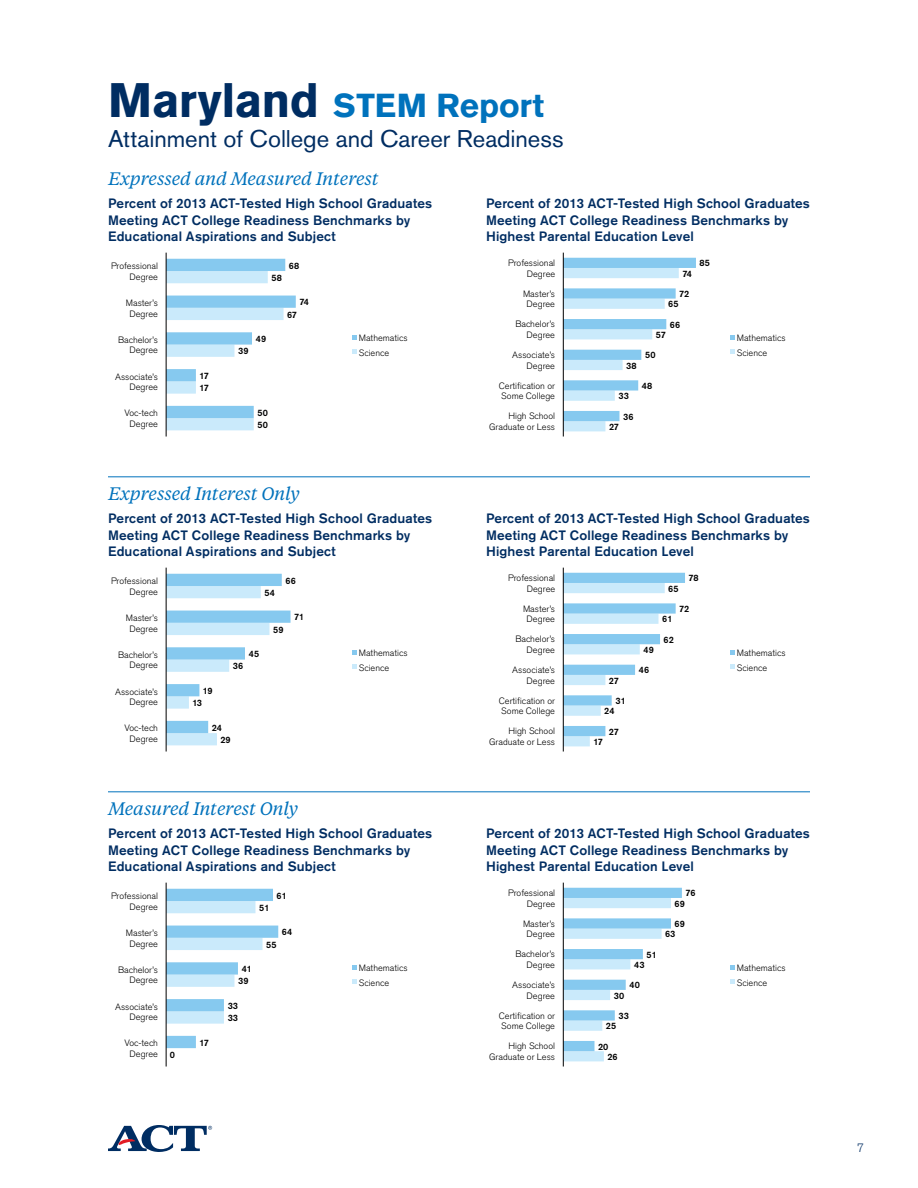
<style>
.page{position:relative;width:918px;height:1188px;background:#fff}
.page>*{position:absolute;margin:0;border:0;box-sizing:border-box;transform-origin:0 0}
.t1{font:700 33px "Akzidenz Grotesk Std";letter-spacing:.005em;color:#0072bc}
.t2{font:24px "Akzidenz Grotesk Std";color:#002d62}
.t3{font:italic 18px "Tiempos Text";letter-spacing:-.01em;color:#0072bc}
.t4{font:500 13.5px/16.5px "Akzidenz Grotesk Std";letter-spacing:.01em;color:#002d62}
.t5{font:300 12px "Akzidenz Grotesk Std";color:#002d62}
.t6{font:300 9.15px/10.6px "Akzidenz Grotesk Std";color:#000001;text-align:right}
.t7{font:500 9.15px "Akzidenz Grotesk Std";color:#000001}
.s1{font-size:48px;color:#002d62}
</style>
<div class="page">
<svg style="left:108px;top:1125px;width:104px;height:27px"></svg>
<svg style="left:167px;top:574px;width:124px;height:171px"></svg>
<hr style="left:166px;top:568px;width:1px;height:184px;background:#000001">
<svg style="left:352px;top:650px;width:5px;height:5px"></svg>
<svg style="left:352px;top:664px;width:5px;height:5px"></svg>
<svg style="left:167px;top:259px;width:129px;height:171px"></svg>
<hr style="left:166px;top:253px;width:1px;height:184px;background:#000001">
<svg style="left:352px;top:335px;width:5px;height:5px"></svg>
<svg style="left:352px;top:349px;width:5px;height:5px"></svg>
<svg style="left:564px;top:258px;width:132px;height:173px"></svg>
<hr style="left:563px;top:253px;width:1px;height:184px;background:#000001">
<svg style="left:730px;top:335px;width:5px;height:5px"></svg>
<svg style="left:730px;top:349px;width:5px;height:5px"></svg>
<svg style="left:564px;top:573px;width:121px;height:173px"></svg>
<hr style="left:563px;top:568px;width:1px;height:184px;background:#000001">
<svg style="left:730px;top:650px;width:5px;height:5px"></svg>
<svg style="left:730px;top:664px;width:5px;height:5px"></svg>
<svg style="left:167px;top:889px;width:111px;height:159px"></svg>
<hr style="left:166px;top:883px;width:1px;height:184px;background:#000001">
<svg style="left:352px;top:965px;width:5px;height:5px"></svg>
<svg style="left:352px;top:979px;width:5px;height:5px"></svg>
<svg style="left:564px;top:888px;width:118px;height:173px"></svg>
<hr style="left:563px;top:883px;width:1px;height:184px;background:#000001">
<svg style="left:730px;top:965px;width:5px;height:5px"></svg>
<svg style="left:730px;top:979px;width:5px;height:5px"></svg>
<hr style="left:108px;top:476px;width:702px;height:1px;background:#0072bc">
<hr style="left:108px;top:791px;width:702px;height:1px;background:#0072bc">
<h1 class="t1" style="left:108px;top:86px;width:438px"><span class="s1">Maryland</span> STEM Report</h1>
<h2 class="t2" style="left:108px;top:124px;width:457px">Attainment of College and Career Readiness</h2>
<h3 class="t3" style="left:108px;top:166px;width:272px">Expressed and Measured Interest</h3>
<h3 class="t4" style="left:108px;top:195px;width:326px">Percent of 2013 ACT-Tested High School Graduates<br>Meeting ACT College Readiness Benchmarks by<br>Educational Aspirations and Subject</h3>
<h3 class="t4" style="left:486px;top:195px;width:326px">Percent of 2013 ACT-Tested High School Graduates<br>Meeting ACT College Readiness Benchmarks by<br>Highest Parental Education Level</h3>
<p class="t6" style="left:111px;top:261px;width:48px">Professional<br>Degree</p>
<p class="t7" style="left:289px;top:260px;width:12px">68</p>
<p class="t7" style="left:271px;top:272px;width:12px">58</p>
<p class="t6" style="left:508px;top:258px;width:48px">Professional<br>Degree</p>
<p class="t7" style="left:682px;top:268px;width:11px">74</p>
<p class="t7" style="left:700px;top:258px;width:12px">85</p>
<p class="t6" style="left:126px;top:298px;width:34px;text-align:center">Master’s<br>Degree</p>
<p class="t7" style="left:299px;top:297px;width:11px">74</p>
<p class="t7" style="left:287px;top:309px;width:11px">67</p>
<p class="t6" style="left:523px;top:288px;width:34px;text-align:center">Master’s<br>Degree</p>
<p class="t7" style="left:679px;top:288px;width:12px">72</p>
<p class="t7" style="left:668px;top:299px;width:12px">65</p>
<p class="t6" style="left:118px;top:334px;width:41px">Bachelor’s<br>Degree</p>
<p class="t6" style="left:115px;top:371px;width:44px">Associate’s<br>Degree</p>
<p class="t7" style="left:199px;top:370px;width:11px">17</p>
<p class="t7" style="left:199px;top:382px;width:11px">17</p>
<p class="t7" style="left:256px;top:333px;width:12px">49</p>
<p class="t7" style="left:238px;top:346px;width:12px">39</p>
<p class="t6" style="left:359px;top:331px;width:50px;line-height:14.5px;text-align:left">Mathematics<br>Science</p>
<p class="t6" style="left:515px;top:319px;width:41px">Bachelor’s<br>Degree</p>
<p class="t6" style="left:512px;top:350px;width:44px">Associate’s<br>Degree</p>
<p class="t7" style="left:626px;top:360px;width:12px">38</p>
<p class="t7" style="left:670px;top:319px;width:12px">66</p>
<p class="t7" style="left:656px;top:329px;width:12px">57</p>
<p class="t7" style="left:645px;top:350px;width:12px">50</p>
<p class="t6" style="left:737px;top:331px;width:50px;line-height:14.5px;text-align:left">Mathematics<br>Science</p>
<p class="t6" style="left:499px;top:380px;width:58px;text-align:left">Certification or<br>Some College</p>
<p class="t7" style="left:619px;top:390px;width:12px">33</p>
<p class="t7" style="left:642px;top:380px;width:12px">48</p>
<p class="t6" style="left:124px;top:408px;width:35px;text-align:center">Voc-tech<br>Degree</p>
<p class="t7" style="left:257px;top:407px;width:12px">50</p>
<p class="t7" style="left:257px;top:419px;width:12px">50</p>
<p class="t6" style="left:489px;top:411px;width:67px">High School<br>Graduate or Less</p>
<p class="t7" style="left:623px;top:411px;width:12px">36</p>
<p class="t7" style="left:609px;top:421px;width:12px">27</p>
<h3 class="t3" style="left:108px;top:481px;width:193px">Expressed Interest Only</h3>
<h3 class="t4" style="left:108px;top:510px;width:326px">Percent of 2013 ACT-Tested High School Graduates<br>Meeting ACT College Readiness Benchmarks by<br>Educational Aspirations and Subject</h3>
<h3 class="t4" style="left:486px;top:510px;width:326px">Percent of 2013 ACT-Tested High School Graduates<br>Meeting ACT College Readiness Benchmarks by<br>Highest Parental Education Level</h3>
<p class="t6" style="left:111px;top:576px;width:48px">Professional<br>Degree</p>
<p class="t7" style="left:264px;top:587px;width:12px">54</p>
<p class="t7" style="left:285px;top:575px;width:12px">66</p>
<p class="t6" style="left:508px;top:573px;width:48px">Professional<br>Degree</p>
<p class="t7" style="left:668px;top:583px;width:12px">65</p>
<p class="t7" style="left:689px;top:573px;width:12px">78</p>
<p class="t6" style="left:126px;top:613px;width:34px;text-align:center">Master’s<br>Degree</p>
<p class="t7" style="left:273px;top:624px;width:12px">59</p>
<p class="t7" style="left:294px;top:612px;width:12px">71</p>
<p class="t6" style="left:523px;top:603px;width:34px;text-align:center">Master’s<br>Degree</p>
<p class="t7" style="left:662px;top:614px;width:12px">61</p>
<p class="t7" style="left:679px;top:603px;width:12px">72</p>
<p class="t6" style="left:118px;top:649px;width:41px">Bachelor’s<br>Degree</p>
<p class="t6" style="left:115px;top:686px;width:44px">Associate’s<br>Degree</p>
<p class="t7" style="left:203px;top:685px;width:11px">19</p>
<p class="t7" style="left:192px;top:697px;width:11px">13</p>
<p class="t7" style="left:249px;top:648px;width:12px">45</p>
<p class="t7" style="left:233px;top:661px;width:12px">36</p>
<p class="t6" style="left:359px;top:646px;width:50px;line-height:14.5px;text-align:left">Mathematics<br>Science</p>
<p class="t6" style="left:515px;top:634px;width:41px">Bachelor’s<br>Degree</p>
<p class="t6" style="left:512px;top:665px;width:44px">Associate’s<br>Degree</p>
<p class="t7" style="left:609px;top:675px;width:12px">27</p>
<p class="t7" style="left:643px;top:644px;width:12px">49</p>
<p class="t7" style="left:639px;top:665px;width:12px">46</p>
<p class="t7" style="left:664px;top:634px;width:12px">62</p>
<p class="t6" style="left:737px;top:646px;width:50px;line-height:14.5px;text-align:left">Mathematics<br>Science</p>
<p class="t6" style="left:499px;top:695px;width:58px;text-align:left">Certification or<br>Some College</p>
<p class="t7" style="left:615px;top:695px;width:12px">31</p>
<p class="t7" style="left:604px;top:706px;width:12px">24</p>
<p class="t6" style="left:124px;top:723px;width:35px;text-align:center">Voc-tech<br>Degree</p>
<p class="t7" style="left:212px;top:722px;width:12px">24</p>
<p class="t7" style="left:221px;top:734px;width:12px">29</p>
<p class="t6" style="left:489px;top:726px;width:68px">High School<br>Graduate or Less</p>
<p class="t7" style="left:609px;top:726px;width:12px">27</p>
<p class="t7" style="left:593px;top:736px;width:11px">17</p>
<h3 class="t3" style="left:108px;top:796px;width:192px">Measured Interest Only</h3>
<h3 class="t4" style="left:108px;top:825px;width:326px">Percent of 2013 ACT-Tested High School Graduates<br>Meeting ACT College Readiness Benchmarks by<br>Educational Aspirations and Subject</h3>
<h3 class="t4" style="left:486px;top:825px;width:326px">Percent of 2013 ACT-Tested High School Graduates<br>Meeting ACT College Readiness Benchmarks by<br>Highest Parental Education Level</h3>
<p class="t6" style="left:111px;top:891px;width:48px">Professional<br>Degree</p>
<p class="t7" style="left:259px;top:902px;width:12px">51</p>
<p class="t7" style="left:277px;top:890px;width:12px">61</p>
<p class="t6" style="left:508px;top:888px;width:48px">Professional<br>Degree</p>
<p class="t7" style="left:685px;top:888px;width:12px">76</p>
<p class="t7" style="left:675px;top:898px;width:12px">69</p>
<p class="t6" style="left:126px;top:928px;width:34px;text-align:center">Master’s<br>Degree</p>
<p class="t7" style="left:282px;top:927px;width:12px">64</p>
<p class="t7" style="left:266px;top:939px;width:12px">55</p>
<p class="t6" style="left:523px;top:918px;width:34px;text-align:center">Master’s<br>Degree</p>
<p class="t7" style="left:675px;top:918px;width:12px">69</p>
<p class="t7" style="left:665px;top:929px;width:12px">63</p>
<p class="t6" style="left:118px;top:964px;width:41px">Bachelor’s<br>Degree</p>
<p class="t6" style="left:115px;top:1001px;width:44px">Associate’s<br>Degree</p>
<p class="t7" style="left:242px;top:963px;width:12px">41</p>
<p class="t7" style="left:238px;top:976px;width:12px">39</p>
<p class="t7" style="left:228px;top:1000px;width:12px">33</p>
<p class="t7" style="left:228px;top:1012px;width:12px">33</p>
<p class="t6" style="left:359px;top:961px;width:50px;line-height:14.5px;text-align:left">Mathematics<br>Science</p>
<p class="t6" style="left:515px;top:949px;width:41px">Bachelor’s<br>Degree</p>
<p class="t6" style="left:512px;top:980px;width:44px">Associate’s<br>Degree</p>
<p class="t7" style="left:647px;top:949px;width:12px">51</p>
<p class="t7" style="left:634px;top:959px;width:12px">43</p>
<p class="t7" style="left:629px;top:980px;width:12px">40</p>
<p class="t7" style="left:614px;top:990px;width:12px">30</p>
<p class="t6" style="left:737px;top:961px;width:50px;line-height:14.5px;text-align:left">Mathematics<br>Science</p>
<p class="t6" style="left:499px;top:1010px;width:58px;text-align:left">Certification or<br>Some College</p>
<p class="t7" style="left:619px;top:1010px;width:12px">33</p>
<p class="t7" style="left:606px;top:1021px;width:12px">25</p>
<p class="t6" style="left:124px;top:1038px;width:35px;text-align:center">Voc-tech<br>Degree</p>
<p class="t7" style="left:170px;top:1049px;width:7px">0</p>
<p class="t7" style="left:199px;top:1037px;width:11px">17</p>
<p class="t6" style="left:489px;top:1041px;width:67px">High School<br>Graduate or Less</p>
<p class="t7" style="left:598px;top:1041px;width:12px">20</p>
<p class="t7" style="left:607px;top:1051px;width:12px">26</p>
<h3 class="t5" style="left:857px;top:1141px;width:8px">7</h3>
</div>
